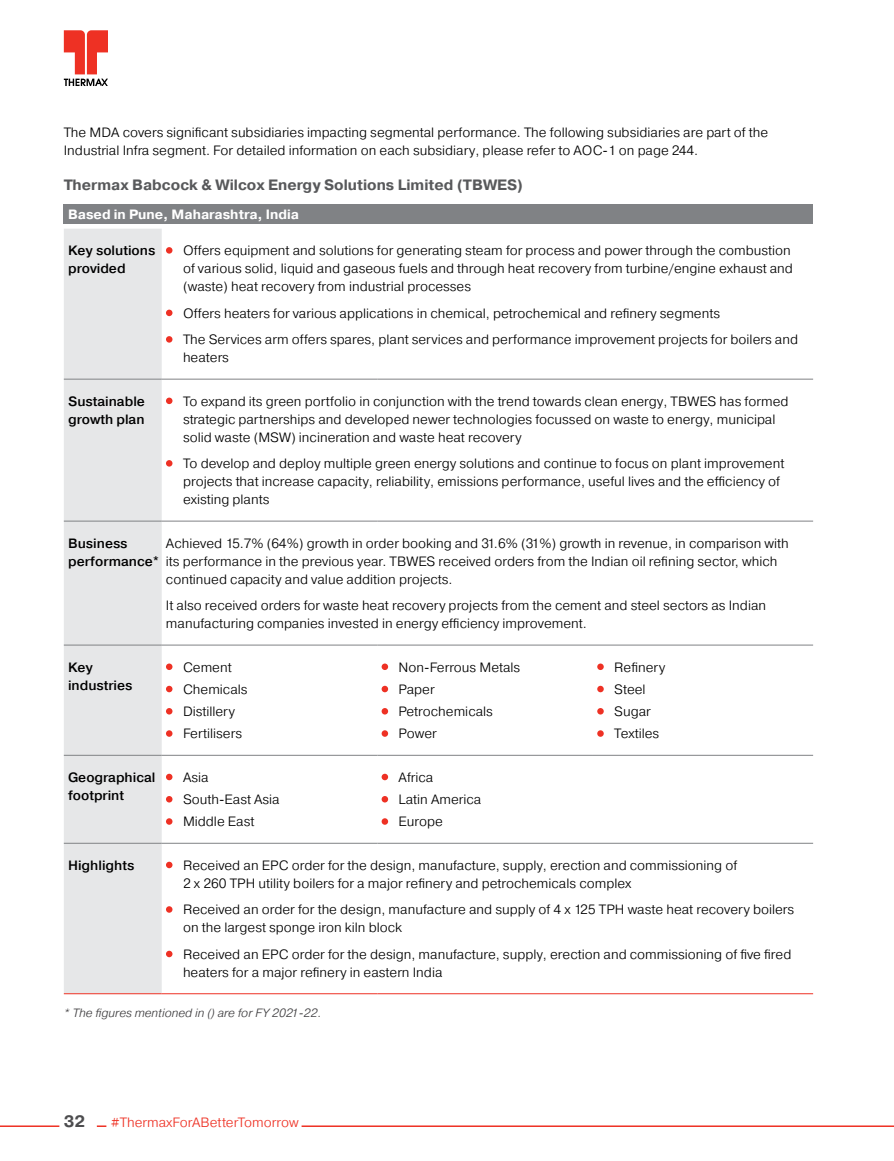
<style>
.page{position:relative;width:894px;height:1161px;background:#fff}
.page>*{position:absolute;margin:0;border:0;box-sizing:border-box;transform-origin:0 0}
.t1{font:700 16.5px "Pragmatica";color:#4d4d4f}
.t2{font:700 15px "Pragmatica";color:#58595b}
.t3{font:300 13.5px/18px "Pragmatica";color:#000}
.t4{font:500 13.5px/18px "Pragmatica";color:#000}
.t5{font:700 13.5px "Pragmatica";color:#fff}
.t6{font:300 13.5px "Pragmatica";color:#ee3124}
.t7{font:italic 300 12px "Pragmatica";color:#414042}
</style>
<div class="page">
<svg style="left:64px;top:30px;width:44px;height:56px"></svg>
<hr style="left:0;top:1125px;width:59px;height:2px;background:#ee3124">
<svg style="left:97px;top:1125px;width:9px;height:2px"></svg>
<hr style="left:301px;top:1125px;width:592px;height:2px;background:#ee3124">
<div style="left:64px;top:205px;width:748px;height:19px;background:#808285"></div>
<div style="left:64px;top:229px;width:98px;height:764px;background:#e6e7e8"></div>
<hr style="left:64px;top:993px;width:98px;height:1px;background:#ee3124">
<hr style="left:162px;top:993px;width:215px;height:1px;background:#ee3124">
<hr style="left:377px;top:993px;width:215px;height:1px;background:#ee3124">
<hr style="left:592px;top:993px;width:220px;height:1px;background:#ee3124">
<hr style="left:64px;top:379px;width:98px;height:1px;background:#808285">
<hr style="left:162px;top:379px;width:215px;height:1px;background:#808285">
<hr style="left:377px;top:379px;width:215px;height:1px;background:#808285">
<hr style="left:592px;top:379px;width:220px;height:1px;background:#808285">
<hr style="left:64px;top:521px;width:98px;height:1px;background:#808285">
<hr style="left:162px;top:521px;width:215px;height:1px;background:#808285">
<hr style="left:377px;top:521px;width:215px;height:1px;background:#808285">
<hr style="left:592px;top:521px;width:220px;height:1px;background:#808285">
<hr style="left:64px;top:645px;width:98px;height:1px;background:#808285">
<hr style="left:162px;top:645px;width:215px;height:1px;background:#808285">
<hr style="left:377px;top:645px;width:215px;height:1px;background:#808285">
<hr style="left:592px;top:645px;width:220px;height:1px;background:#808285">
<hr style="left:64px;top:755px;width:98px;height:1px;background:#808285">
<hr style="left:162px;top:755px;width:215px;height:1px;background:#808285">
<hr style="left:377px;top:755px;width:215px;height:1px;background:#808285">
<hr style="left:592px;top:755px;width:220px;height:1px;background:#808285">
<hr style="left:64px;top:843px;width:98px;height:1px;background:#808285">
<hr style="left:162px;top:843px;width:215px;height:1px;background:#808285">
<hr style="left:377px;top:843px;width:215px;height:1px;background:#808285">
<hr style="left:592px;top:843px;width:220px;height:1px;background:#808285">
<div style="left:166px;top:247px;width:6px;height:7px;background:#ee3124;border-radius:50%"></div>
<svg style="left:166px;top:310px;width:6px;height:6px"></svg>
<div style="left:166px;top:336px;width:6px;height:7px;background:#ee3124;border-radius:50%"></div>
<svg style="left:166px;top:398px;width:6px;height:6px"></svg>
<div style="left:166px;top:460px;width:6px;height:7px;background:#ee3124;border-radius:50%"></div>
<svg style="left:166px;top:664px;width:6px;height:6px"></svg>
<svg style="left:166px;top:686px;width:6px;height:6px"></svg>
<div style="left:166px;top:708px;width:6px;height:7px;background:#ee3124;border-radius:50%"></div>
<div style="left:166px;top:730px;width:6px;height:7px;background:#ee3124;border-radius:50%"></div>
<div style="left:381px;top:664px;width:7px;height:6px;background:#ee3124;border-radius:50%"></div>
<div style="left:381px;top:686px;width:7px;height:6px;background:#ee3124;border-radius:50%"></div>
<div style="left:381px;top:708px;width:7px;height:7px;background:#ee3124;border-radius:50%"></div>
<div style="left:381px;top:730px;width:7px;height:7px;background:#ee3124;border-radius:50%"></div>
<svg style="left:597px;top:664px;width:6px;height:6px"></svg>
<svg style="left:597px;top:686px;width:6px;height:6px"></svg>
<div style="left:597px;top:708px;width:6px;height:7px;background:#ee3124;border-radius:50%"></div>
<div style="left:597px;top:730px;width:6px;height:7px;background:#ee3124;border-radius:50%"></div>
<svg style="left:166px;top:774px;width:6px;height:6px"></svg>
<div style="left:166px;top:796px;width:6px;height:7px;background:#ee3124;border-radius:50%"></div>
<div style="left:166px;top:818px;width:6px;height:7px;background:#ee3124;border-radius:50%"></div>
<div style="left:381px;top:774px;width:7px;height:6px;background:#ee3124;border-radius:50%"></div>
<div style="left:381px;top:796px;width:7px;height:7px;background:#ee3124;border-radius:50%"></div>
<div style="left:381px;top:818px;width:7px;height:7px;background:#ee3124;border-radius:50%"></div>
<svg style="left:166px;top:862px;width:6px;height:6px"></svg>
<div style="left:166px;top:906px;width:6px;height:7px;background:#ee3124;border-radius:50%"></div>
<svg style="left:166px;top:951px;width:6px;height:6px"></svg>
<p class="t3" style="left:64px;top:123px;width:705px">The MDA covers significant subsidiaries impacting segmental performance. The following subsidiaries are part of the<br>Industrial Infra segment. For detailed information on each subsidiary, please refer to AOC-1 on page 244.</p>
<p class="t2" style="left:64px;top:175px;width:461px">Thermax Babcock &amp; Wilcox Energy Solutions Limited (TBWES)</p>
<p class="t5" style="left:68px;top:206px;width:232px">Based in Pune, Maharashtra, India</p>
<p class="t4" style="left:68px;top:241px;width:89px">Key solutions provided</p>
<p class="t3" style="left:183px;top:241px;width:611px">Offers equipment and solutions for generating steam for process and power through the combustion of various solid, liquid and gaseous fuels and through heat recovery from turbine/engine exhaust and (waste) heat recovery from industrial processes</p>
<p class="t3" style="left:183px;top:299px;width:616px;line-height:26.5px">Offers heaters for various applications in chemical, petrochemical and refinery segments<br>The Services arm offers spares, plant services and performance improvement projects for boilers and</p>
<p class="t3" style="left:183px;top:348px;width:47px">heaters</p>
<p class="t4" style="left:68px;top:392px;width:78px">Sustainable growth plan</p>
<p class="t3" style="left:183px;top:392px;width:606px">To expand its green portfolio in conjunction with the trend towards clean energy, TBWES has formed strategic partnerships and developed newer technologies focussed on waste to energy, municipal solid waste (MSW) incineration and waste heat recovery</p>
<p class="t3" style="left:183px;top:454px;width:602px">To develop and deploy multiple green energy solutions and continue to focus on plant improvement projects that increase capacity, reliability, emissions performance, useful lives and the efficiency of existing plants</p>
<p class="t4" style="left:68px;top:534px;width:93px">Business performance*</p>
<p class="t3" style="left:166px;top:534px;width:624px">Achieved 15.7% (64%) growth in order booking and 31.6% (31%) growth in revenue, in comparison with its performance in the previous year. TBWES received orders from the Indian oil refining sector, which continued capacity and value addition projects.</p>
<p class="t3" style="left:166px;top:596px;width:601px">It also received orders for waste heat recovery projects from the cement and steel sectors as Indian manufacturing companies invested in energy efficiency improvement.</p>
<p class="t4" style="left:68px;top:658px;width:66px">Key industries</p>
<p class="t3" style="left:183px;top:656px;width:66px;line-height:22.2px">Cement<br>Chemicals<br>Distillery<br>Fertilisers</p>
<p class="t3" style="left:398px;top:656px;width:123px;line-height:22.2px">Non-Ferrous Metals<br>Paper<br>Petrochemicals<br>Power</p>
<p class="t3" style="left:614px;top:656px;width:52px;line-height:22.2px">Refinery<br>Steel<br>Sugar<br>Textiles</p>
<p class="t4" style="left:68px;top:768px;width:89px">Geographical footprint</p>
<p class="t3" style="left:183px;top:766px;width:98px;line-height:22.2px">Asia<br>South-East Asia<br>Middle East</p>
<p class="t3" style="left:398px;top:766px;width:84px;line-height:22.2px">Africa<br>Latin America<br>Europe</p>
<p class="t4" style="left:68px;top:856px;width:68px">Highlights</p>
<p class="t3" style="left:183px;top:856px;width:555px">Received an EPC order for the design, manufacture, supply, erection and commissioning of<br>2 x 260 TPH utility boilers for a major refinery and petrochemicals complex</p>
<p class="t3" style="left:183px;top:900px;width:612px">Received an order for the design, manufacture and supply of 4 x 125 TPH waste heat recovery boilers on the largest sponge iron kiln block</p>
<p class="t3" style="left:183px;top:945px;width:609px">Received an EPC order for the design, manufacture, supply, erection and commissioning of five fired heaters for a major refinery in eastern India</p>
<p class="t7" style="left:64px;top:1005px;width:259px">* The figures mentioned in () are for FY 2021-22.</p>
<p class="t1" style="left:64px;top:1111px;width:23px">32</p>
<p class="t6" style="left:111px;top:1114px;width:189px">#ThermaxForABetterTomorrow</p>
</div>
